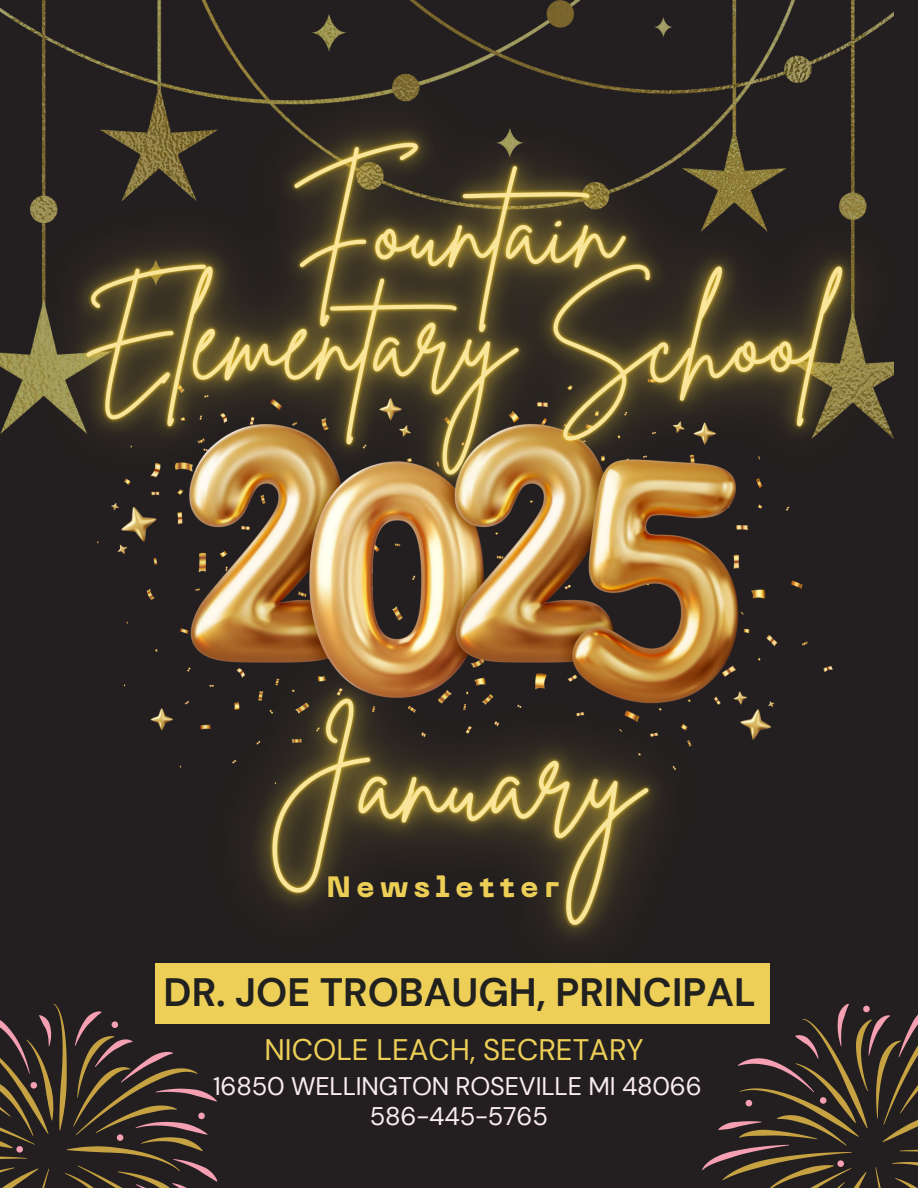
<style>
.page{position:relative;width:918px;height:1188px;background:#231f20}
.page>*{position:absolute;margin:0;border:0;box-sizing:border-box;transform-origin:0 0}
.t1{font:700 39.45px "DM Sans";color:#212120}
.t2{font:29.7px "DM Sans";color:#edcf57}
.t3{font:800 29.25px "PP Neue Machina";letter-spacing:.195em;color:#edcf57}
.t4{font:25.35px "DM Sans";letter-spacing:-.005em;color:#faedf0}
</style>
<div class="page">
<img style="left:0;top:0;width:894px;height:23px">
<svg style="left:0;top:1004px;width:218px;height:184px"></svg>
<svg style="left:702px;top:1004px;width:216px;height:184px"></svg>
<div style="left:745px;top:1100px;width:7px;height:7px;background:#f59fb2;border-radius:3px"></div>
<div style="left:863px;top:1005px;width:7px;height:8px;background:#f59fb2;border-radius:3px"></div>
<div style="left:820px;top:1097px;width:7px;height:7px;background:#f59fb2;border-radius:3px"></div>
<div style="left:837px;top:1160px;width:7px;height:7px;background:#f59fb2;border-radius:3px"></div>
<img style="left:0;top:23px;width:894px;height:566px">
<img style="left:139px;top:571px;width:637px;height:481px">
<p class="t3" style="left:327px;top:875px;width:234px">Newsletter</p>
<p class="t1" style="left:164px;top:967px;width:594px">DR. JOE TROBAUGH, PRINCIPAL</p>
<h4 class="t2" style="left:265px;top:1031px;width:381px">NICOLE LEACH, SECRETARY</h4>
<p class="t4" style="left:213px;top:1070px;width:490px">16850 WELLINGTON ROSEVILLE MI 48066</p>
<p class="t4" style="left:370px;top:1100px;width:180px">586-445-5765</p>
</div>
